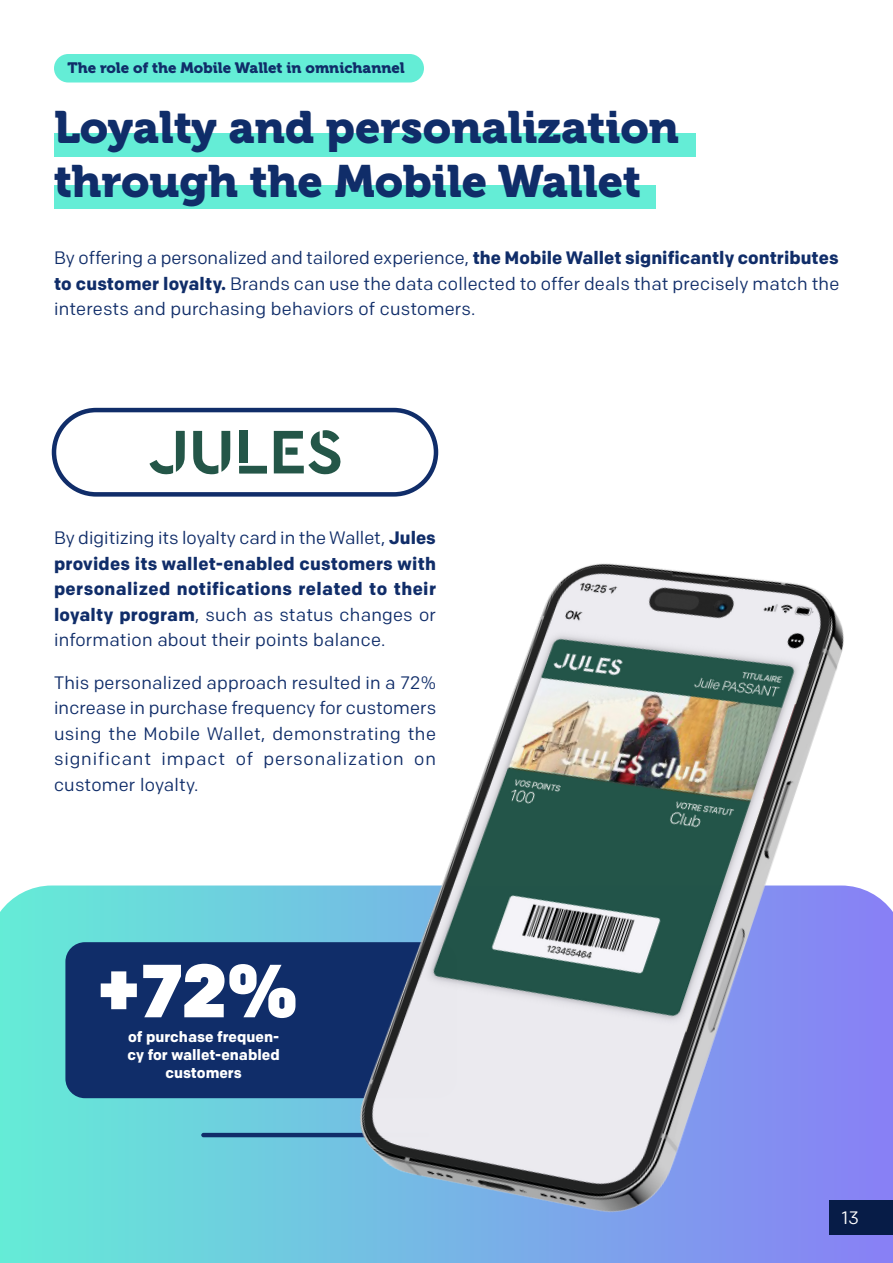
<style>
.page{position:relative;width:893px;height:1263px;background:#fff}
.page>*{position:absolute;margin:0;border:0;box-sizing:border-box;transform-origin:0 0}
.t1{font:900 75px "Colfax";color:#fff}
.t2{font:45px/54px "Museo 900";color:#102d69}
.t3{font:18px/25.5px "Colfax";letter-spacing:.01em;color:#102d69;text-align:justify}
.t4{font:700 18px/25.5px "Colfax";letter-spacing:.02em;color:#102d69;text-align:justify}
.t5{font:18px "Colfax";color:#fff}
.t6{font:700 15px/18px "Colfax";color:#fff;text-align:center}
.t7{font:15px "Museo 900";color:#102d69}
.s1{font-weight:700}
.s2{font-weight:400}
</style>
<div class="page">
<svg style="left:0;top:885px;width:263px;height:378px"></svg>
<div style="left:54px;top:133px;width:641px;height:24px;background:#64edd6"></div>
<div style="left:54px;top:185px;width:601px;height:24px;background:#64edd6"></div>
<div style="left:54px;top:54px;width:370px;height:29px;background:#64edd6;border-radius:14px"></div>
<div style="left:52px;top:408px;width:386px;height:89px;border:4px solid #102d69;border-radius:42px"></div>
<svg style="left:193px;top:431px;width:37px;height:43px"></svg>
<div style="left:239px;top:431px;width:9px;height:32px;background:#245648"></div>
<svg style="left:239px;top:466px;width:24px;height:8px"></svg>
<svg style="left:149px;top:431px;width:36px;height:43px"></svg>
<svg style="left:274px;top:430px;width:59px;height:2px"></svg>
<hr style="left:201px;top:1133px;width:229px;height:4px;background:#102d69;border-radius:2px">
<div style="left:65px;top:942px;width:392px;height:156px;background:#102d69;border-radius:20px"></div>
<img style="left:263px;top:432px;width:630px;height:831px">
<p class="t7" style="left:68px;top:59px;width:339px">The role of the Mobile Wallet in omnichannel</p>
<h2 class="t2" style="left:54px;top:101px;width:627px">Loyalty and personalization through the Mobile Wallet</h2>
<p class="t3" style="left:54px;top:245px;width:787px">By offering a personalized and tailored experience, <span class="s1">the Mobile Wallet significantly contributes to customer loyalty.</span> Brands can use the data collected to offer deals that precisely match the interests and purchasing behaviors of customers.</p>
<p class="t4" style="left:54px;top:525px;width:384px"><span class="s2">By digitizing its loyalty card in the Wallet,</span> Jules provides its wallet-enabled customers with personalized notifications related to their loyalty program<span class="s2">, such as status changes or information about their points balance.</span></p>
<p class="t3" style="left:54px;top:670px;width:384px">This personalized approach resulted in a 72% increase in purchase frequency for customers using the Mobile Wallet, demonstrating the significant impact of personalization on customer loyalty.</p>
<h1 class="t1" style="left:97px;top:945px;width:202px">+72%</h1>
<p class="t6" style="left:128px;top:1027px;width:154px">of purchase frequen&shy;cy for wallet-enabled customers</p>
<p class="t5" style="left:842px;top:1206px;width:19px">13</p>
</div>
